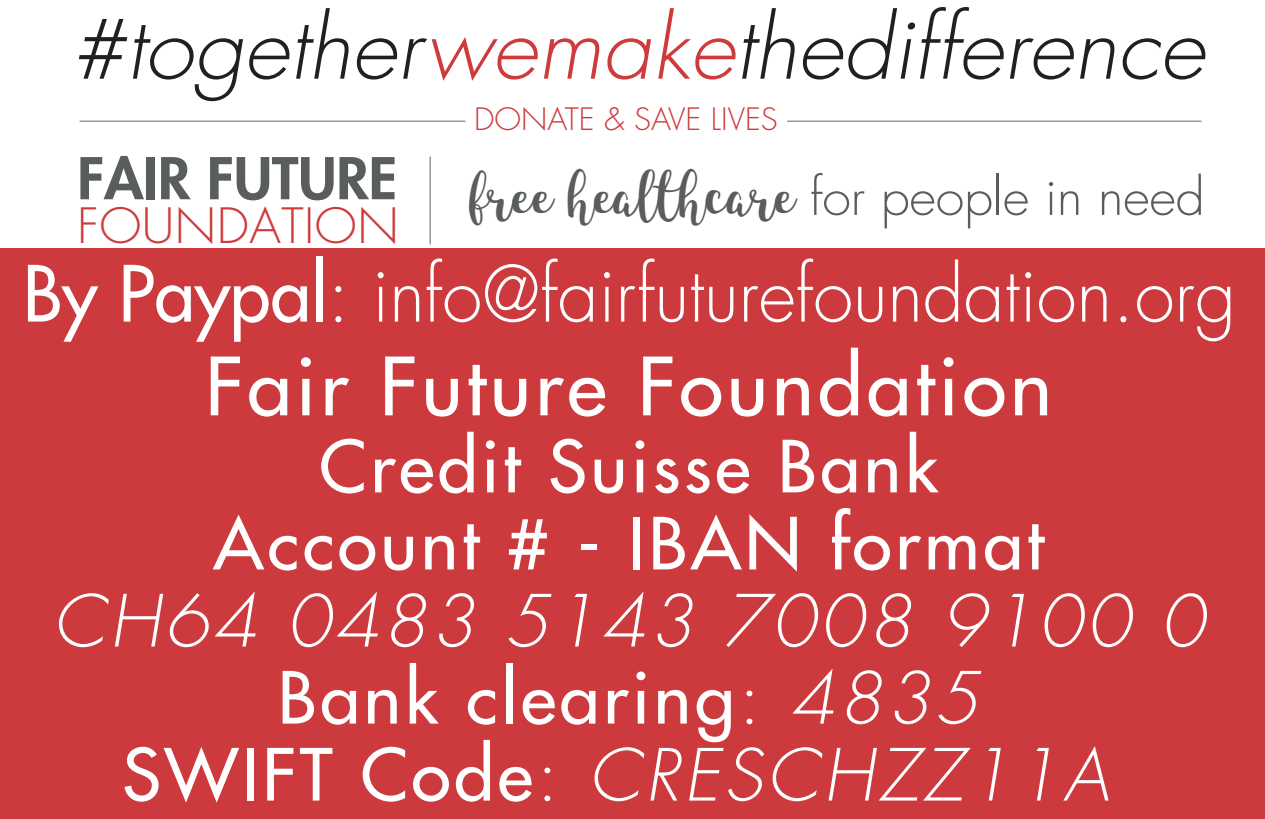
<style>
.page{position:relative;width:1265px;height:819px;background:#fff}
.page>*{position:absolute;margin:0;border:0;box-sizing:border-box;transform-origin:0 0}
.t1{font:italic 300 85.4px "Futura";color:#231f20;scale:1.04 1}
.t2{font:77.88px "Futura";letter-spacing:.05em;color:#fff}
.t3{font:300 75.25px "Futura";color:#fff}
.t4{font:italic 300 69.83px/77px "Futura";letter-spacing:.05em;color:#fff;text-align:center}
.t5{font:69.83px/77px "Futura";letter-spacing:.05em;color:#fff;text-align:center}
.t6{font:800 56px "Futura";letter-spacing:-.005em;color:#5a5d5d;scale:1.04 1}
.t7{font:300 50.05px "Futura";letter-spacing:-.005em;color:#5a5d5d;scale:1.04 1}
.t8{font:300 47.25px "Futura";letter-spacing:.01em;color:#ce3b3d;scale:1.04 1}
.t9{font:300 29.93px "Futura";color:#ce3b3d;scale:1.04 1}
.s1{color:#ce3b3c}
.s2{font-family:"King Basil Lite";font-weight:400;font-size:47.6px}
.s3{font-weight:400}
.s4{font-weight:400;font-style:normal}
.s5{font-style:normal}
</style>
<div class="page">
<div style="left:0;top:248px;width:1264px;height:571px;background:#cd3a3d"></div>
<hr style="left:430px;top:157px;width:1px;height:87px;background:#636366">
<hr style="left:80px;top:121px;width:385px;height:1px;background:#636366">
<hr style="left:787px;top:121px;width:414px;height:1px;background:#636366">
<p class="t1" style="left:70px;top:-7px;width:1092px">#together<span class="s1">wemake</span>thedifference</p>
<p class="t6" style="left:77px;top:141px;width:309px">FAIR FUTURE</p>
<p class="t8" style="left:77px;top:195px;width:311px">FOUNDATION</p>
<p class="t9" style="left:474px;top:100px;width:294px">DONATE &amp; SAVE LIVES</p>
<p class="t7" style="left:470px;top:164px;width:708px"><span class="s2">free healthcare</span> for people in need</p>
<p class="t3" style="left:23px;top:246px;width:1214px"><span class="s3">By Paypal</span>: info@fairfuturefoundation.org</p>
<p class="t2" style="left:205px;top:336px;width:849px">Fair Future Foundation</p>
<p class="t5" style="left:213px;top:427px;width:832px">Credit Suisse Bank<br>Account # - IBAN format</p>
<p class="t4" style="left:52px;top:583px;width:1154px">CH64 0483 5143 7008 9100 0<br><span class="s4">Bank clearing</span><span class="s5">:</span> 4835<br><span class="s4">SWIFT Code</span><span class="s5">:</span> CRESCHZZ11A</p>
</div>
